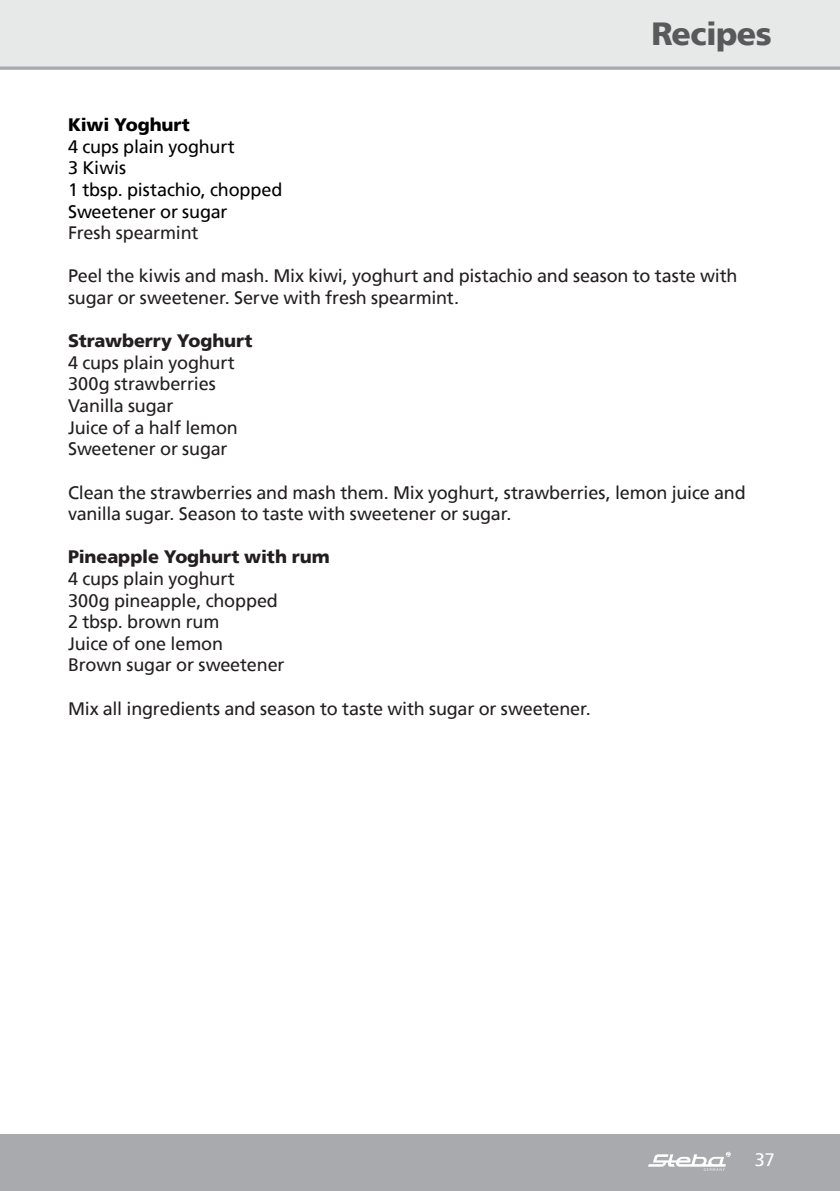
<style>
.page{position:relative;width:840px;height:1191px;background:#fff}
.page>*{position:absolute;margin:0;border:0;box-sizing:border-box;transform-origin:0 0}
.t1{font:900 32px "Frutiger";letter-spacing:-.02em;color:#58595b}
.t2{font:18px/21.6px "Frutiger";letter-spacing:-.01em;color:#231f20}
.t3{font:18px/21.6px "Frutiger";letter-spacing:-.01em;color:#000}
.t4{font:900 18px "Frutiger";letter-spacing:-.005em;color:#231f20}
.t5{font:900 18px "Frutiger";letter-spacing:-.01em;color:#000}
.t6{font:18px "Frutiger";color:#fff}
</style>
<div class="page">
<div style="left:0;top:0;width:839px;height:68px;background:#e7e8e8"></div>
<div style="left:0;top:1134px;width:839px;height:57px;background:#a8aaad"></div>
<svg style="left:648px;top:1151px;width:82px;height:19px"></svg>
<svg style="left:0;top:66px;width:839px;height:4px;background:#b3b5b8"></svg>
<h1 class="t1" style="left:651px;top:19px;width:122px">Recipes</h1>
<p class="t5" style="left:68px;top:117px;width:123px">Kiwi Yoghurt</p>
<p class="t3" style="left:68px;top:137px;width:216px">4 cups plain yoghurt<br>3 Kiwis<br>1 tbsp. pistachio, chopped<br>Sweetener or sugar</p>
<p class="t2" style="left:68px;top:223px;width:132px">Fresh spearmint</p>
<p class="t2" style="left:68px;top:267px;width:670px">Peel the kiwis and mash. Mix kiwi, yoghurt and pistachio and season to taste with sugar or sweetener. Serve with fresh spearmint.</p>
<p class="t4" style="left:68px;top:333px;width:186px">Strawberry Yoghurt</p>
<p class="t2" style="left:68px;top:353px;width:171px">4 cups plain yoghurt<br>300g strawberries<br>Vanilla sugar<br>Juice of a half lemon<br>Sweetener or sugar</p>
<p class="t2" style="left:68px;top:483px;width:678px">Clean the strawberries and mash them. Mix yoghurt, strawberries, lemon juice and vanilla sugar. Season to taste with sweetener or sugar.</p>
<p class="t4" style="left:68px;top:549px;width:263px">Pineapple Yoghurt with rum</p>
<p class="t2" style="left:68px;top:569px;width:218px">4 cups plain yoghurt<br>300g pineapple, chopped<br>2 tbsp. brown rum<br>Juice of one lemon<br>Brown sugar or sweetener</p>
<p class="t2" style="left:68px;top:699px;width:524px">Mix all ingredients and season to taste with sugar or sweetener.</p>
<p class="t6" style="left:754px;top:1152px;width:22px">37</p>
</div>
